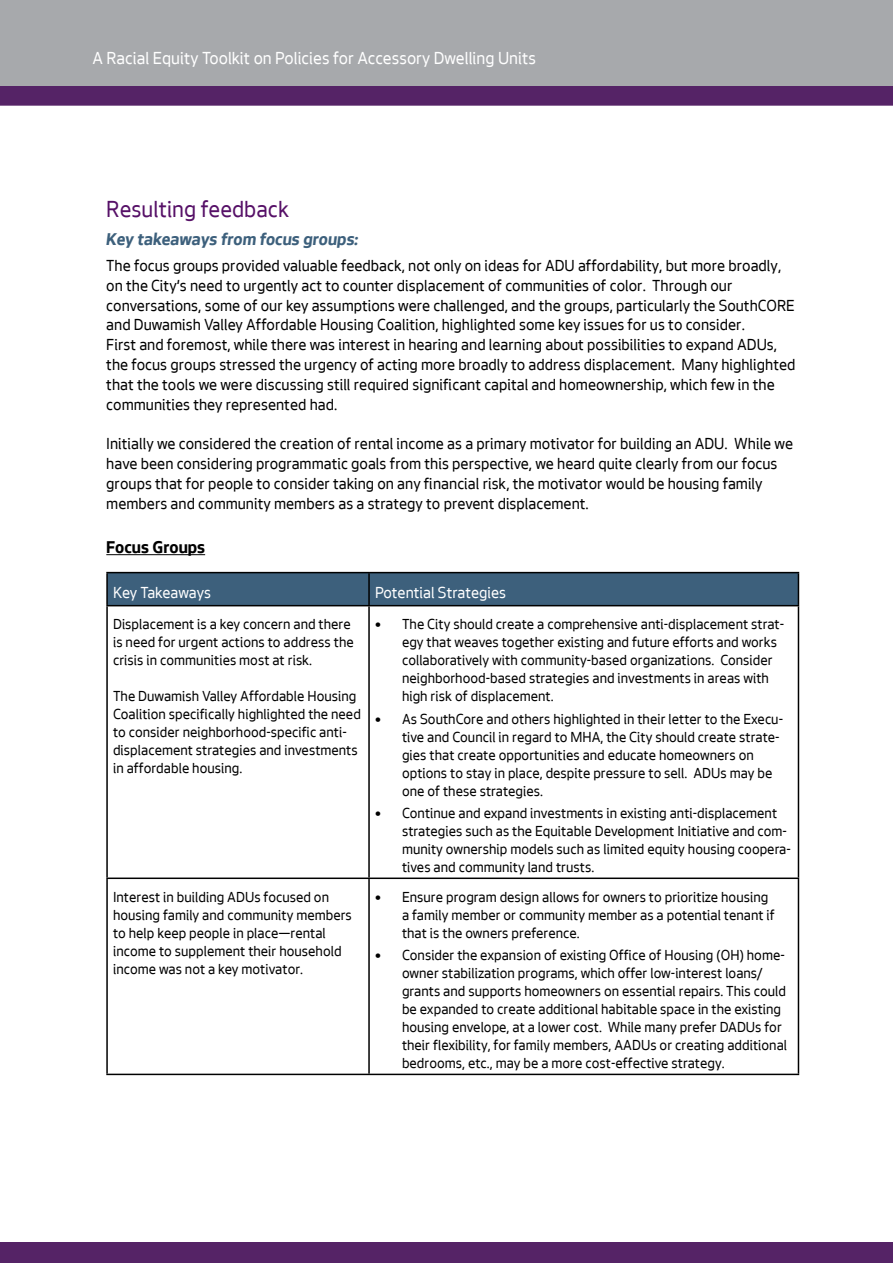
<style>
.page{position:relative;width:893px;height:1263px;background:#fff}
.page>*{position:absolute;margin:0;border:0;box-sizing:border-box;transform-origin:0 0}
.t1{font:24px "Seattle Text";color:#561067}
.t2{font:18px "Seattle Text";color:#fff}
.t3{font:italic 700 18px "Seattle Text";color:#3d607c}
.t4{font:700 18px "Seattle Text";color:#000}
.t5{font:16.5px/19.8px "Seattle Text";color:#000}
.t6{font:16.5px "Seattle Text";color:#fff}
.t7{font:15px/18px "Seattle Text";color:#000}
</style>
<div class="page">
<div style="left:0;top:1242px;width:893px;height:21px;background:#552366"></div>
<svg style="left:0;top:85px;width:893px;height:21px;background:#5b2c6b"></svg>
<div style="left:0;top:0;width:893px;height:85px;background:#a7a9ac"></div>
<hr style="left:106px;top:554px;width:99px;height:1px;background:#000">
<div style="left:108px;top:573px;width:690px;height:32px;background:#3d607c"></div>
<hr style="left:106px;top:572px;width:263px;height:1px;background:#000">
<hr style="left:106px;top:573px;width:2px;height:32px;background:#000">
<hr style="left:369px;top:572px;width:430px;height:1px;background:#000">
<hr style="left:368px;top:573px;width:2px;height:32px;background:#000">
<hr style="left:798px;top:573px;width:1px;height:32px;background:#000">
<hr style="left:106px;top:605px;width:263px;height:1px;background:#000">
<hr style="left:106px;top:606px;width:2px;height:271px;background:#000">
<hr style="left:369px;top:605px;width:430px;height:1px;background:#000">
<hr style="left:368px;top:606px;width:2px;height:271px;background:#000">
<hr style="left:798px;top:606px;width:1px;height:271px;background:#000">
<hr style="left:106px;top:877px;width:263px;height:2px;background:#000">
<hr style="left:106px;top:879px;width:2px;height:195px;background:#000">
<hr style="left:369px;top:877px;width:430px;height:2px;background:#000">
<hr style="left:368px;top:879px;width:2px;height:195px;background:#000">
<hr style="left:798px;top:879px;width:1px;height:195px;background:#000">
<hr style="left:106px;top:1074px;width:263px;height:1px;background:#000">
<hr style="left:369px;top:1074px;width:430px;height:1px;background:#000">
<p class="t2" style="left:92px;top:46px;width:445px">A Racial Equity Toolkit on Policies for Accessory Dwelling Units</p>
<h1 class="t1" style="left:106px;top:194px;width:184px">Resulting feedback</h1>
<p class="t3" style="left:106px;top:227px;width:254px">Key takeaways from focus groups:</p>
<p class="t5" style="left:106px;top:255px;width:691px">The focus groups provided valuable feedback, not only on ideas for ADU affordability, but more broadly, on the City’s need to urgently act to counter displacement of communities of color. Through our conversations, some of our key assumptions were challenged, and the groups, particularly the SouthCORE and Duwamish Valley Affordable Housing Coalition, highlighted some key issues for us to consider.<br>First and foremost, while there was interest in hearing and learning about possibilities to expand ADUs, the focus groups stressed the urgency of acting more broadly to address displacement. Many highlighted that the tools we were discussing still required significant capital and homeownership, which few in the communities they represented had.</p>
<p class="t5" style="left:106px;top:433px;width:688px">Initially we considered the creation of rental income as a primary motivator for building an ADU. While we have been considering programmatic goals from this perspective, we heard quite clearly from our focus groups that for people to consider taking on any financial risk, the motivator would be housing family members and community members as a strategy to prevent displacement.</p>
<p class="t4" style="left:106px;top:535px;width:100px">Focus Groups</p>
<p class="t6" style="left:113px;top:582px;width:100px">Key Takeaways</p>
<p class="t6" style="left:375px;top:582px;width:133px">Potential Strategies</p>
<p class="t7" style="left:113px;top:615px;width:242px">Displacement is a key concern and there is need for urgent actions to address the crisis in communities most at risk.</p>
<p class="t7" style="left:113px;top:687px;width:249px">The Duwamish Valley Affordable Housing Coalition specifically highlighted the need to consider neighborhood-specific anti&shy;displacement strategies and investments in affordable housing.</p>
<p class="t7" style="left:402px;top:615px;width:384px;text-indent:-27px">• The City should create a comprehensive anti-displacement strat&shy;egy that weaves together existing and future efforts and works collaboratively with community-based organizations. Consider neighborhood-based strategies and investments in areas with high risk of displacement.</p>
<p class="t7" style="left:402px;top:709px;width:383px;text-indent:-27px">• As SouthCore and others highlighted in their letter to the Execu&shy;tive and Council in regard to MHA, the City should create strate&shy;gies that create opportunities and educate homeowners on options to stay in place, despite pressure to sell. ADUs may be one of these strategies.</p>
<p class="t7" style="left:402px;top:804px;width:390px;text-indent:-27px">• Continue and expand investments in existing anti-displacement strategies such as the Equitable Development Initiative and com&shy;munity ownership models such as limited equity housing coopera&shy;tives and community land trusts.</p>
<p class="t7" style="left:113px;top:887px;width:240px">Interest in building ADUs focused on housing family and community members to help keep people in place—rental income to supplement their household income was not a key motivator.</p>
<p class="t7" style="left:402px;top:887px;width:374px;text-indent:-27px">• Ensure program design allows for owners to prioritize housing a family member or community member as a potential tenant if that is the owners preference.</p>
<p class="t7" style="left:402px;top:946px;width:387px;text-indent:-27px">• Consider the expansion of existing Office of Housing (OH) home&shy;owner stabilization programs, which offer low-interest loans/ grants and supports homeowners on essential repairs. This could be expanded to create additional habitable space in the existing housing envelope, at a lower cost. While many prefer DADUs for their flexibility, for family members, AADUs or creating additional bedrooms, etc., may be a more cost-effective strategy.</p>
</div>
